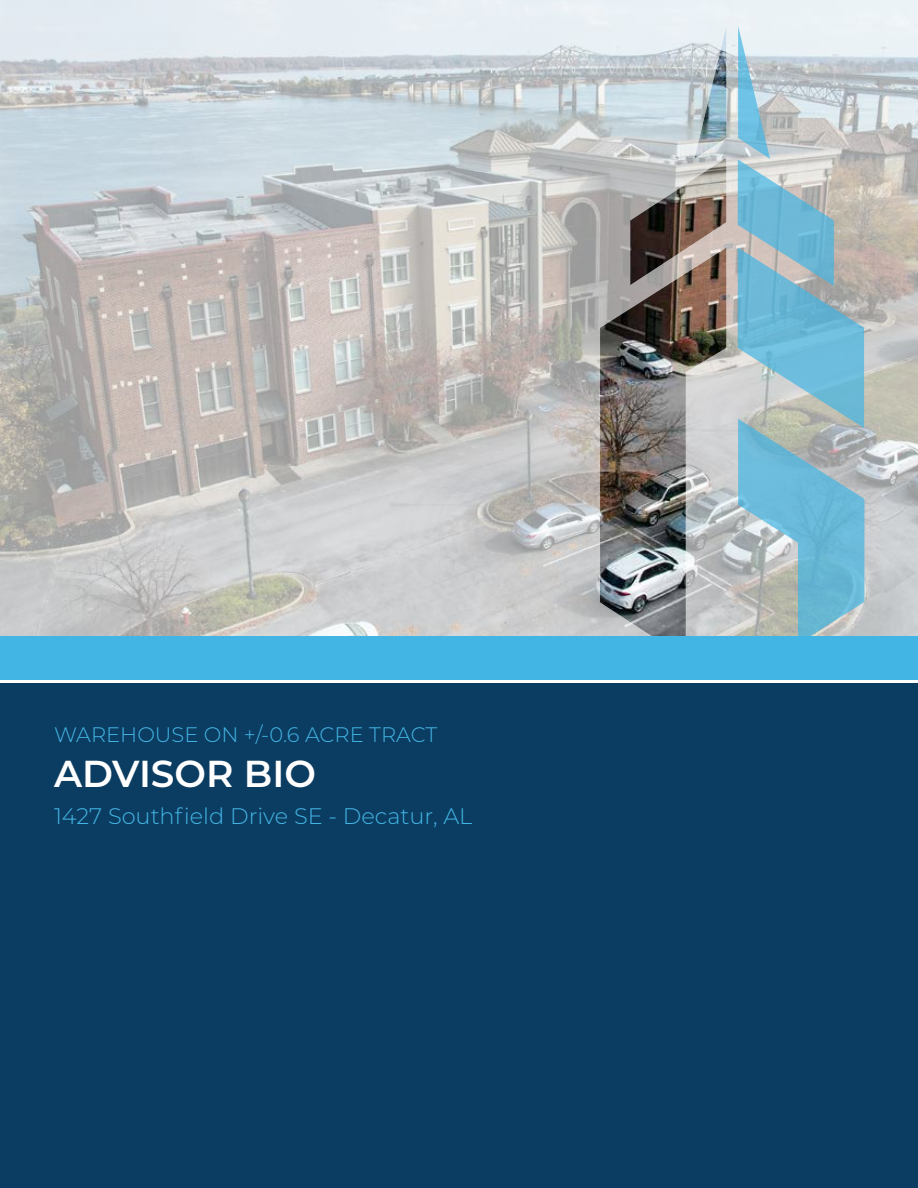
<style>
.page{position:relative;width:918px;height:1188px;background:#fff}
.page>*{position:absolute;margin:0;border:0;box-sizing:border-box;transform-origin:0 0}
.t1{font:600 37.5px "Montserrat";color:#fff}
.t2{font:300 22.5px "Montserrat";color:#43b5e4}
.t3{font:300 21px "Montserrat";color:#43b5e4}
</style>
<div class="page">
<img style="left:0;top:0;width:918px;height:637px">
<img style="left:600px;top:26px;width:126px;height:611px">
<svg style="left:738px;top:26px;width:126px;height:611px;background:#9bc0cd"></svg>
<div style="left:0;top:684px;width:918px;height:504px;background:#0b3c61"></div>
<div style="left:0;top:637px;width:918px;height:43px;background:#43b5e4"></div>
<hr style="left:917px;top:47px;width:1px;height:115px;background:#0b3c61">
<hr style="left:917px;top:0;width:1px;height:44px;background:#43b5e4">
<p class="t3" style="left:54px;top:720px;width:385px">WAREHOUSE ON +/-0.6 ACRE TRACT</p>
<h1 class="t1" style="left:54px;top:747px;width:263px">ADVISOR BIO</h1>
<p class="t2" style="left:54px;top:801px;width:420px">1427 Southfield Drive SE - Decatur, AL</p>
</div>
